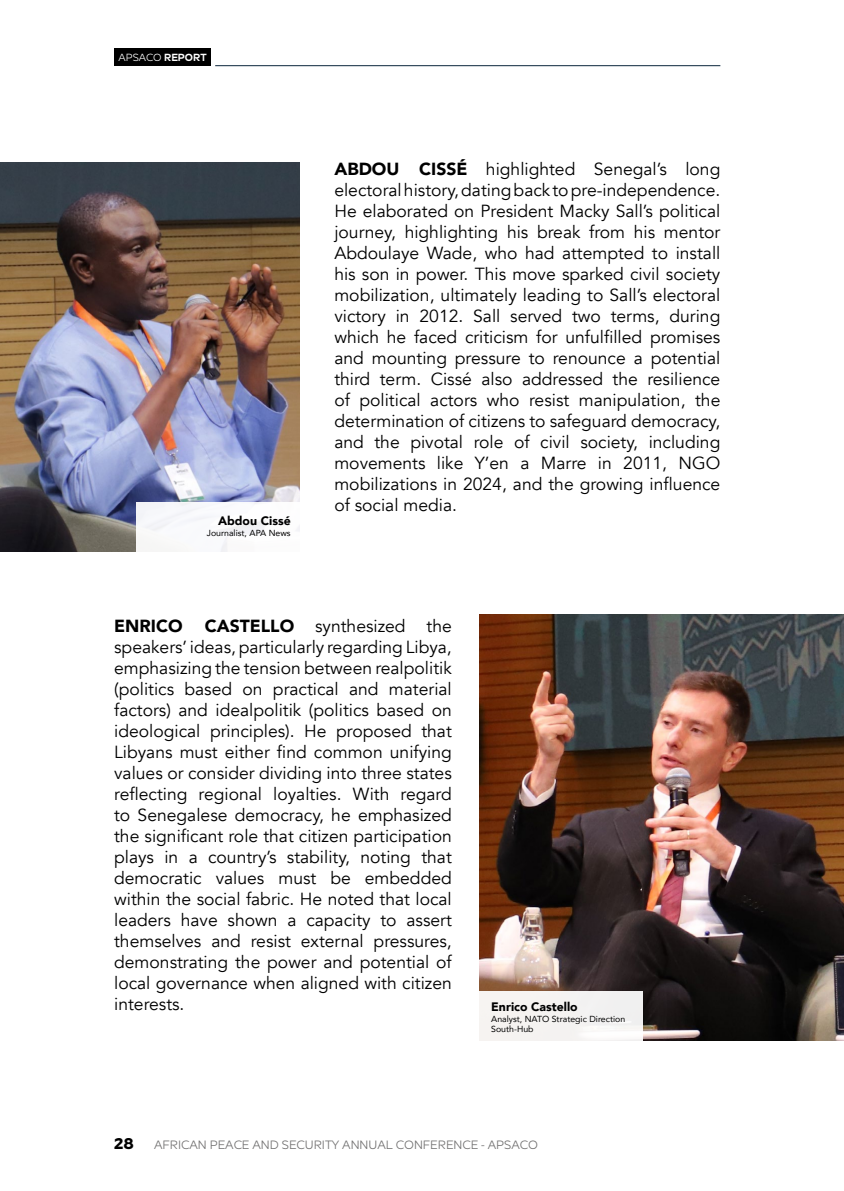
<style>
.page{position:relative;width:844px;height:1191px;background:#fff}
.page>*{position:absolute;margin:0;border:0;box-sizing:border-box;transform-origin:0 0}
.t1{font:17.5px/21px "Avenir";color:#000;text-align:justify}
.t2{font:900 17.5px "Avenir";color:#000}
.t3{font:700 15.75px "Roundo";color:#000}
.t4{font:12.25px "Roundo";color:#706f6f}
.t5{font:900 12.25px "Avenir";color:#000}
.t6{font:10.5px "Roundo";color:#fff}
.t7{font:8.75px/10.5px "Avenir";color:#000}
.s1{font-weight:600}
.s2{font-weight:900}
</style>
<div class="page">
<div style="left:114px;top:49px;width:97px;height:17px;background:#000"></div>
<hr style="left:215px;top:65px;width:505px;height:1px;background:#0b263b">
<img style="left:0;top:162px;width:299px;height:389px">
<img style="left:479px;top:615px;width:364px;height:425px">
<svg style="left:136px;top:502px;width:163px;height:49px"></svg>
<div style="left:479px;top:991px;width:163px;height:49px;background:#f5f3f1"></div>
<p class="t6" style="left:119px;top:52px;width:89px">APSACO <span class="s1">REPORT</span></p>
<p class="t5" style="left:218px;top:510px;width:74px">Abdou Cissé</p>
<p class="t7" style="left:207px;top:527px;width:85px">Journalist, APA News</p>
<p class="t1" style="left:334px;top:158px;width:387px"><span class="s2">ABDOU CISSÉ</span> highlighted Senegal’s long electoral history, dating back to pre-independence.<br>He elaborated on President Macky Sall’s political journey, highlighting his break from his mentor Abdoulaye Wade, who had attempted to install his son in power. This move sparked civil society mobilization, ultimately leading to Sall’s electoral victory in 2012. Sall served two terms, during which he faced criticism for unfulfilled promises and mounting pressure to renounce a potential third term. Cissé also addressed the resilience of political actors who resist manipulation, the determination of citizens to safeguard democracy, and the pivotal role of civil society, including movements like Y’en a Marre in 2011, NGO mobilizations in 2024, and the growing influence of social media.</p>
<p class="t1" style="left:114px;top:616px;width:339px;text-indent:91px"><span class="s2">CASTELLO</span> synthesized the speakers’ ideas, particularly regarding Libya, emphasizing the tension between realpolitik (politics based on practical and material factors) and idealpolitik (politics based on ideological principles). He proposed that Libyans must either find common unifying values or consider dividing into three states reflecting regional loyalties. With regard to Senegalese democracy, he emphasized the significant role that citizen participation plays in a country’s stability, noting that democratic values must be embedded within the social fabric. He noted that local leaders have shown a capacity to assert themselves and resist external pressures, demonstrating the power and potential of local governance when aligned with citizen interests.</p>
<p class="t2" style="left:114px;top:611px;width:70px">ENRICO</p>
<p class="t5" style="left:491px;top:996px;width:88px">Enrico Castello</p>
<p class="t7" style="left:491px;top:1013px;width:135px">Analyst, NATO Strategic Direction<br>South-Hub</p>
<p class="t3" style="left:114px;top:1135px;width:21px">28</p>
<p class="t4" style="left:154px;top:1138px;width:385px">AFRICAN PEACE AND SECURITY ANNUAL CONFERENCE - APSACO</p>
</div>
